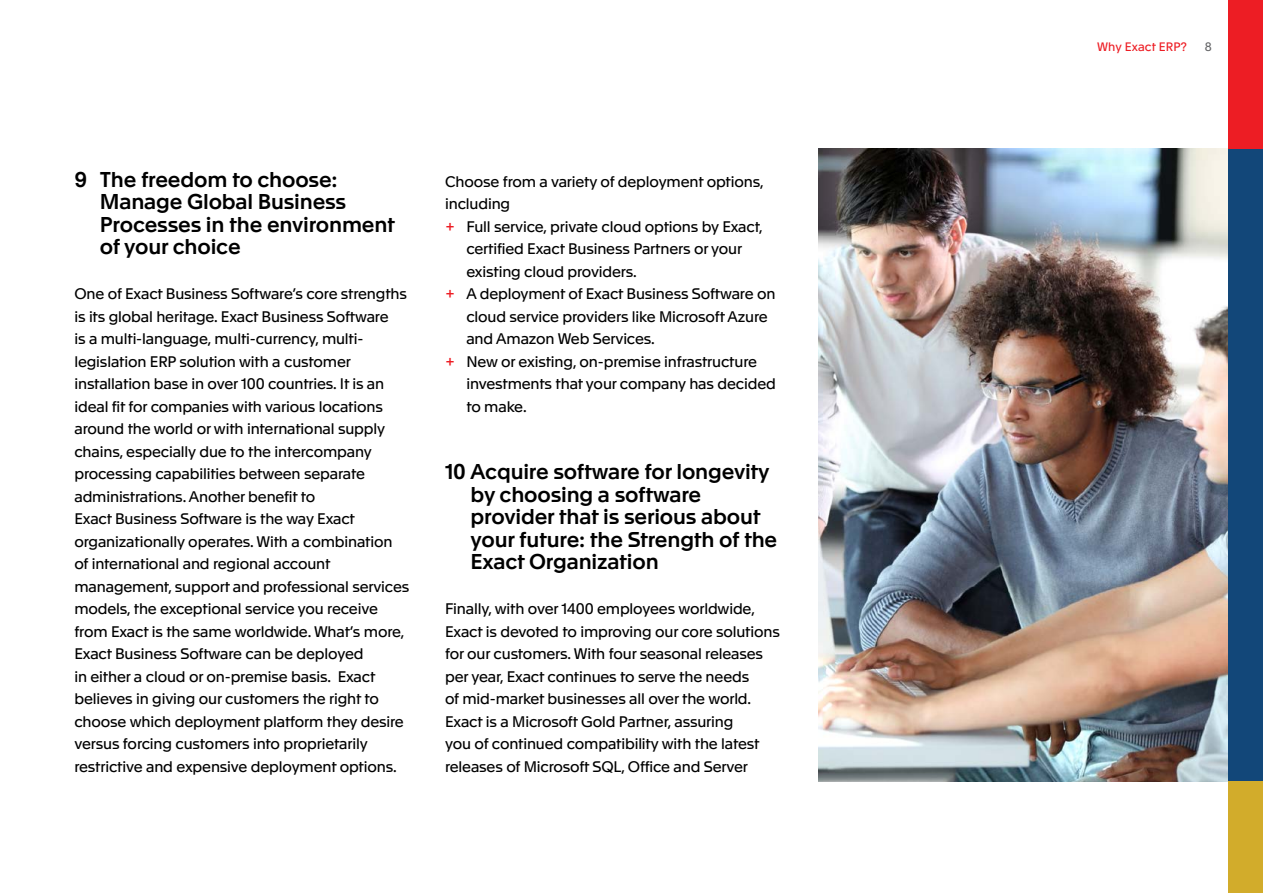
<style>
.page{position:relative;width:1263px;height:893px;background:#fff}
.page>*{position:absolute;margin:0;border:0;box-sizing:border-box;transform-origin:0 0}
.t1{font:500 21px/22.5px "Apax";letter-spacing:-.01em;color:#000}
.t2{font:15px/22.5px "Apax";letter-spacing:-.01em;color:#000}
.t3{font:12px "Apax";letter-spacing:.01em;color:#ed1d24}
.t4{font:12px "Apax";color:#636466}
.s1{font-size:16.5px;color:#ed1d24}
</style>
<div class="page">
<img style="left:819px;top:149px;width:409px;height:632px">
<div style="left:1228px;top:0;width:35px;height:223px;background:#ed1d24"></div>
<div style="left:1228px;top:149px;width:35px;height:632px;background:#124779"></div>
<div style="left:1228px;top:781px;width:35px;height:112px;background:#d2ac2b"></div>
<h1 class="t1" style="left:100px;top:167px;width:297px;text-indent:-26px">9 The freedom to choose:<br>Manage Global Business<br>Processes in the environment of your choice</h1>
<p class="t2" style="left:74px;top:282px;width:336px">One of Exact Business Software’s core strengths is its global heritage. Exact Business Software<br>is a multi-language, multi-currency, multi&shy;legislation ERP solution with a customer installation base in over 100 countries. It is an ideal fit for companies with various locations around the world or with international supply chains, especially due to the intercompany processing capabilities between separate administrations. Another benefit to<br>Exact Business Software is the way Exact organizationally operates. With a combination of international and regional account management, support and professional services models, the exceptional service you receive from Exact is the same worldwide. What’s more, Exact Business Software can be deployed<br>in either a cloud or on-premise basis. Exact believes in giving our customers the right to choose which deployment platform they desire versus forcing customers into proprietarily restrictive and expensive deployment options.</p>
<p class="t2" style="left:445px;top:169px;width:320px">Choose from a variety of deployment options,</p>
<p class="t2" style="left:445px;top:192px;width:67px">including</p>
<p class="t2" style="left:445px;top:214px;width:319px"><span class="s1">+</span> Full service, private cloud options by Exact,</p>
<p class="t2" style="left:466px;top:237px;width:277px">certified Exact Business Partners or your</p>
<p class="t2" style="left:466px;top:259px;width:172px">existing cloud providers.</p>
<p class="t2" style="left:445px;top:282px;width:332px"><span class="s1">+</span> A deployment of Exact Business Software on</p>
<p class="t2" style="left:466px;top:304px;width:303px">cloud service providers like Microsoft Azure</p>
<p class="t2" style="left:466px;top:327px;width:190px">and Amazon Web Services.</p>
<p class="t2" style="left:445px;top:349px;width:313px"><span class="s1">+</span> New or existing, on-premise infrastructure</p>
<p class="t2" style="left:466px;top:372px;width:311px">investments that your company has decided</p>
<p class="t2" style="left:466px;top:394px;width:62px">to make.</p>
<h1 class="t1" style="left:471px;top:459px;width:308px;text-indent:-26px">10 Acquire software for longevity by choosing a software provider that is serious about your future: the Strength of the<br>Exact Organization</h1>
<p class="t2" style="left:445px;top:597px;width:336px">Finally, with over 1400 employees worldwide, Exact is devoted to improving our core solutions for our customers. With four seasonal releases per year, Exact continues to serve the needs<br>of mid-market businesses all over the world.<br>Exact is a Microsoft Gold Partner, assuring<br>you of continued compatibility with the latest releases of Microsoft SQL, Office and Server</p>
<p class="t3" style="left:1097px;top:38px;width:91px">Why Exact ERP?</p>
<p class="t4" style="left:1205px;top:38px;width:9px">8</p>
</div>
